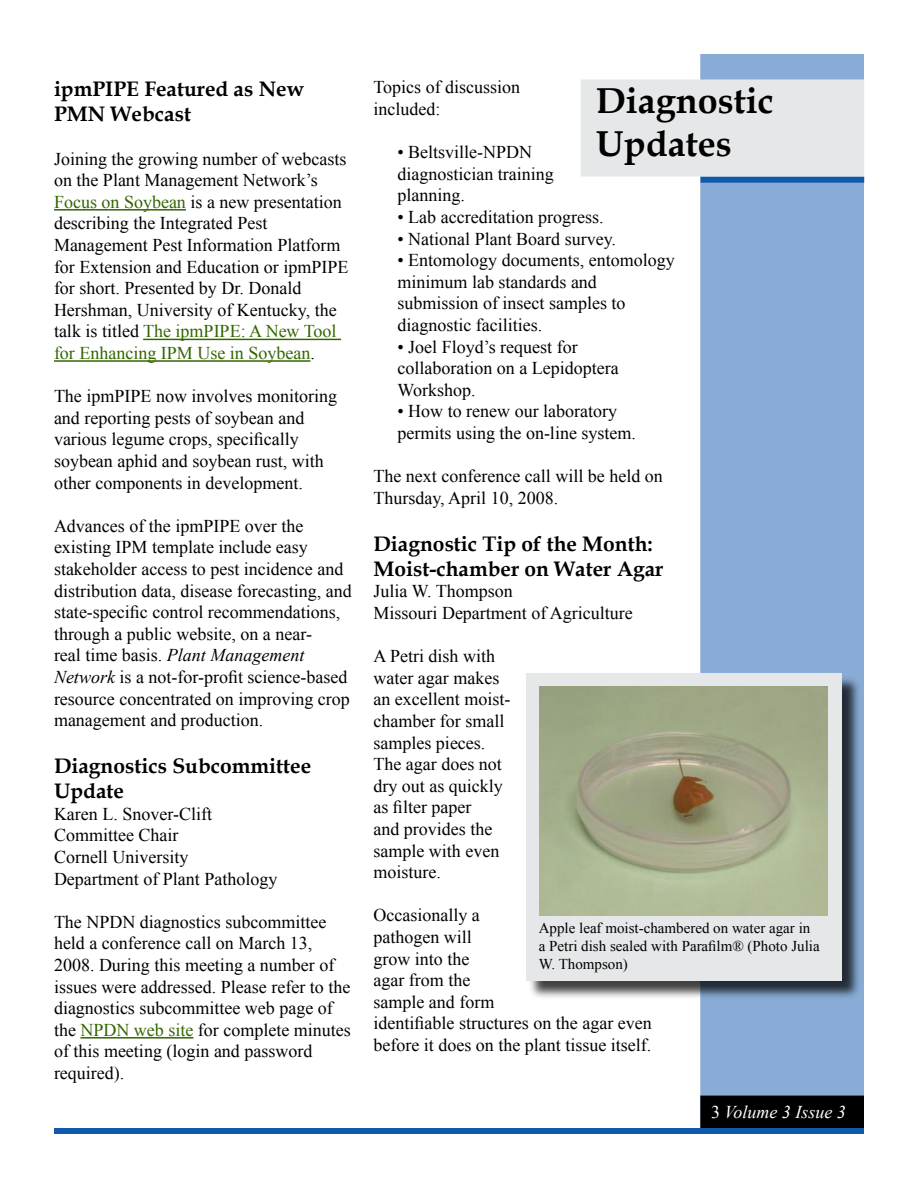
<style>
.page{position:relative;width:918px;height:1188px;background:#fff}
.page>*{position:absolute;margin:0;border:0;box-sizing:border-box;transform-origin:0 0}
.t1{font:700 36px/43.2px "Book Antiqua";color:#000}
.t2{font:700 21px/25.2px "Book Antiqua";color:#000}
.t3{font:18px/21.6px "Times New Roman";color:#000}
.t4{font:italic 18px "Times New Roman";color:#fff}
.t5{font:15px/18px "Times New Roman";color:#000}
.s1{color:#360}
.s2{font-style:italic}
.s3{font-style:normal}
</style>
<div class="page">
<div style="left:701px;top:55px;width:162px;height:1072px;background:#88acd5"></div>
<div style="left:700px;top:54px;width:164px;height:1074px;border:2px solid #88acd5"></div>
<div style="left:54px;top:1128px;width:810px;height:6px;background:#1159ab"></div>
<div style="left:701px;top:1096px;width:162px;height:31px;background:#000"></div>
<div style="left:700px;top:1096px;width:164px;height:32px;border:2px solid #000"></div>
<div style="left:701px;top:177px;width:163px;height:6px;background:#1159ab"></div>
<div style="left:582px;top:80px;width:281px;height:96px;background:#e6e7e8"></div>
<div style="left:581px;top:80px;width:283px;height:97px;border:2px solid #e6e7e8"></div>
<hr style="left:54px;top:209px;width:132px;height:2px;background:#360">
<hr style="left:143px;top:339px;width:198px;height:1px;background:#360">
<hr style="left:54px;top:360px;width:256px;height:2px;background:#360">
<hr style="left:80px;top:1037px;width:113px;height:2px;background:#360">
<div style="left:527px;top:674px;width:335px;height:326px;background:#000;opacity:.75"></div>
<div style="left:526px;top:673px;width:316px;height:308px;background:#e6e7e8"></div>
<img style="left:539px;top:687px;width:289px;height:228px">
<p class="t2" style="left:54px;top:76px;width:252px">ipmPIPE Featured as New<br>PMN Webcast</p>
<p class="t3" style="left:54px;top:148px;width:296px">Joining the growing number of webcasts on the Plant Management Network’s <span class="s1">Focus on Soybean</span> is a new presentation describing the Integrated Pest Management Pest Information Platform for Extension and Education or ipmPIPE for short. Presented by Dr. Donald Hershman, University of Kentucky, the talk is titled <span class="s1">The ipmPIPE: A New Tool for Enhancing IPM Use in Soybean</span>.</p>
<p class="t3" style="left:54px;top:385px;width:285px">The ipmPIPE now involves monitoring and reporting pests of soybean and various legume crops, specifically soybean aphid and soybean rust, with other components in development.</p>
<p class="t3" style="left:54px;top:515px;width:299px">Advances of the ipmPIPE over the existing IPM template include easy stakeholder access to pest incidence and distribution data, disease forecasting, and state-specific control recommendations, through a public website, on a near-<br>real time basis. <span class="s2">Plant Management Network</span> is a not-for-profit science-based resource concentrated on improving crop management and production.</p>
<p class="t2" style="left:54px;top:753px;width:259px">Diagnostics Subcommittee<br>Update</p>
<p class="t3" style="left:54px;top:803px;width:225px">Karen L. Snover-Clift<br>Committee Chair<br>Cornell University<br>Department of Plant Pathology</p>
<p class="t3" style="left:54px;top:911px;width:298px">The NPDN diagnostics subcommittee held a conference call on March 13, 2008. During this meeting a number of issues were addressed. Please refer to the diagnostics subcommittee web page of the <span class="s1">NPDN web site</span> for complete minutes of this meeting (login and password required).</p>
<p class="t3" style="left:374px;top:76px;width:148px">Topics of discussion included:</p>
<p class="t3" style="left:398px;top:141px;width:158px">• Beltsville-NPDN diagnostician training planning.</p>
<p class="t3" style="left:398px;top:206px;width:208px">• Lab accreditation progress.</p>
<p class="t3" style="left:398px;top:228px;width:220px">• National Plant Board survey.</p>
<p class="t3" style="left:398px;top:249px;width:279px">• Entomology documents, entomology minimum lab standards and submission of insect samples to diagnostic facilities.</p>
<p class="t3" style="left:398px;top:336px;width:223px">• Joel Floyd’s request for collaboration on a Lepidoptera<br>Workshop.</p>
<p class="t3" style="left:398px;top:400px;width:240px">• How to renew our laboratory permits using the on-line system.</p>
<p class="t3" style="left:374px;top:465px;width:291px">The next conference call will be held on<br>Thursday, April 10, 2008.</p>
<p class="t2" style="left:374px;top:531px;width:291px">Diagnostic Tip of the Month:<br>Moist-chamber on Water Agar</p>
<p class="t3" style="left:374px;top:580px;width:261px">Julia W. Thompson<br>Missouri Department of Agriculture</p>
<p class="t3" style="left:374px;top:645px;width:138px">A Petri dish with water agar makes an excellent moist&shy;chamber for small samples pieces.<br>The agar does not dry out as quickly as filter paper<br>and provides the sample with even moisture.</p>
<p class="t3" style="left:374px;top:904px;width:280px">Occasionally a<br>pathogen will<br>grow into the<br>agar from the<br>sample and form<br>identifiable structures on the agar even before it does on the plant tissue itself.</p>
<h1 class="t1" style="left:596px;top:79px;width:179px">Diagnostic<br>Updates</h1>
<p class="t5" style="left:539px;top:918px;width:282px">Apple leaf moist-chambered on water agar in a Petri dish sealed with Parafilm® (Photo Julia<br>W. Thompson)</p>
<p class="t4" style="left:711px;top:1099px;width:136px"><span class="s3">3</span> Volume 3 Issue 3</p>
</div>
